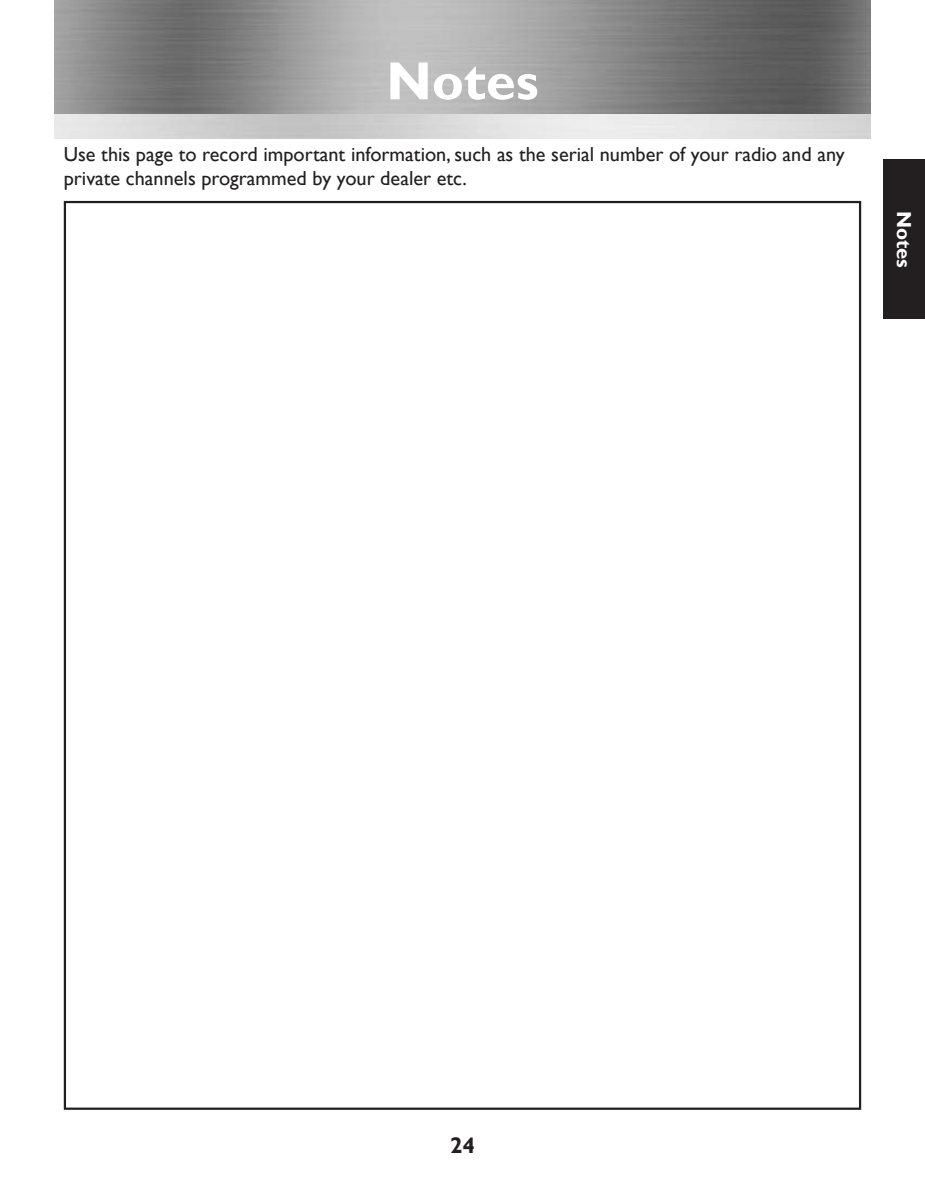
<style>
.page{position:relative;width:925px;height:1180px;background:#fff}
.page>*{position:absolute;margin:0;border:0;box-sizing:border-box;transform-origin:0 0}
.t1{font:700 54px "Gill Sans";color:#fff}
.t2{font:700 22.5px "Gill Sans";color:#231f20}
.t3{font:20.25px/24.3px "Gill Sans";color:#231f20}
.t4{font:700 20.25px "Gill Sans";color:#fff}
</style>
<div class="page">
<img style="left:54px;top:113px;width:817px;height:26px">
<img style="left:54px;top:0;width:817px;height:113px">
<div style="left:883px;top:159px;width:42px;height:160px;background:#231f20"></div>
<h1 class="t1" style="left:386px;top:49px;width:154px">Notes</h1>
<p class="t3" style="left:64px;top:141px;width:782px">Use this page to record important information, such as the serial number of your radio and any private channels programmed by your dealer etc.</p>
<p class="t4" style="left:916px;top:211px;width:59px;rotate:90deg">Notes</p>
<p class="t2" style="left:450px;top:1132px;width:26px">24</p>
</div>
